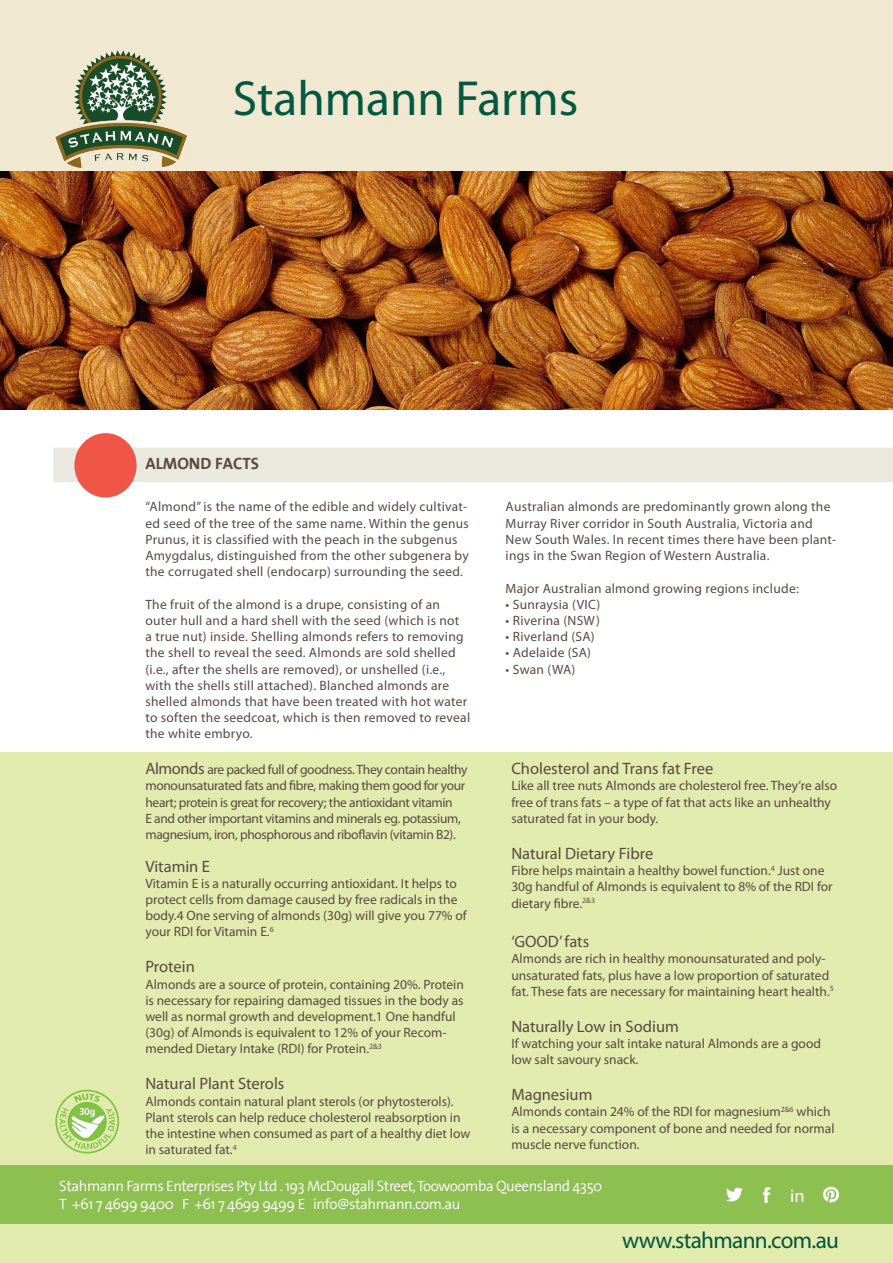
<style>
.page{position:relative;width:893px;height:1263px;background:#fff}
.page>*{position:absolute;margin:0;border:0;box-sizing:border-box;transform-origin:0 0}
.t1{font:49.5px "Myriad Pro";color:#045842}
.t2{font:23.25px "Myriad Pro";letter-spacing:-.03em;color:#00573c}
.t3{font:18.45px "Myriad Pro";color:#fff}
.t4{font:16.5px "Myriad Pro";color:#594a41}
.t5{font:700 16.5px "The Sans";color:#594a41}
.t6{font:300 15px/18px "The Sans";letter-spacing:-.03em;color:#fff}
.t7{font:13.5px/16.2px "Myriad Pro";color:#594a41}
.t8{font:13.5px/16.2px "Myriad Pro";letter-spacing:.02em;color:#594a41}
.t9{font:13.5px/16.2px "Myriad Pro";letter-spacing:-.025em;color:#594a41}
.s1{font-size:16.5px}
</style>
<div class="page">
<div style="left:0;top:0;width:893px;height:172px;background:#f1e8d1"></div>
<div style="left:0;top:753px;width:893px;height:510px;background:#e1ebae"></div>
<div style="left:0;top:1166px;width:893px;height:58px;background:#8ebf51"></div>
<div style="left:53px;top:448px;width:840px;height:34px;background:#ebe9df"></div>
<div style="left:74px;top:433px;width:63px;height:64px;background:#f05647;border-radius:50%"></div>
<svg style="left:726px;top:1187px;width:17px;height:14px"></svg>
<svg style="left:823px;top:1186px;width:16px;height:17px"></svg>
<svg style="left:763px;top:1187px;width:7px;height:16px"></svg>
<img style="left:56px;top:51px;width:131px;height:117px">
<img style="left:0;top:172px;width:892px;height:238px">
<svg style="left:55px;top:1090px;width:64px;height:63px"></svg>
<p class="t1" style="left:233px;top:68px;width:347px">Stahmann Farms</p>
<p class="t5" style="left:145px;top:450px;width:115px">ALMOND FACTS</p>
<p class="t8" style="left:145px;top:499px;width:325px">“Almond” is the name of the edible and widely cultivat&shy;ed seed of the tree of the same name. Within the genus Prunus, it is classified with the peach in the subgenus Amygdalus, distinguished from the other subgenera by the corrugated shell (endocarp) surrounding the seed.</p>
<p class="t8" style="left:145px;top:596px;width:326px">The fruit of the almond is a drupe, consisting of an outer hull and a hard shell with the seed (which is not<br>a true nut) inside. Shelling almonds refers to removing the shell to reveal the seed. Almonds are sold shelled (i.e., after the shells are removed), or unshelled (i.e., with the shells still attached). Blanched almonds are shelled almonds that have been treated with hot water to soften the seedcoat, which is then removed to reveal the white embryo.</p>
<p class="t9" style="left:145px;top:761px;width:324px"><span class="s1">Almonds</span> are packed full of goodness. They contain healthy monounsaturated fats and fibre, making them good for your heart; protein is great for recovery; the antioxidant vitamin<br>E and other important vitamins and minerals eg. potassium, magnesium, iron, phosphorous and riboflavin (vitamin B2).</p>
<p class="t4" style="left:145px;top:856px;width:66px">Vitamin E</p>
<p class="t7" style="left:145px;top:875px;width:323px">Vitamin E is a naturally occurring antioxidant. It helps to protect cells from damage caused by free radicals in the body.4 One serving of almonds (30g) will give you 77% of your RDI for Vitamin E.<sup>6</sup></p>
<p class="t4" style="left:145px;top:956px;width:51px">Protein</p>
<p class="t7" style="left:145px;top:976px;width:320px">Almonds are a source of protein, containing 20%. Protein is necessary for repairing damaged tissues in the body as well as normal growth and development.1 One handful (30g) of Almonds is equivalent to 12% of your Recom&shy;mended Dietary Intake (RDI) for Protein.<sup>2&amp;3</sup></p>
<p class="t4" style="left:145px;top:1073px;width:140px">Natural Plant Sterols</p>
<p class="t7" style="left:145px;top:1093px;width:326px">Almonds contain natural plant sterols (or phytosterols).<br>Plant sterols can help reduce cholesterol reabsorption in the intestine when consumed as part of a healthy diet low in saturated fat.<sup>4</sup></p>
<p class="t8" style="left:506px;top:499px;width:326px">Australian almonds are predominantly grown along the</p>
<p class="t8" style="left:506px;top:515px;width:332px">Murray River corridor in South Australia, Victoria and<br>New South Wales. In recent times there have been plant&shy;ings in the Swan Region of Western Australia.</p>
<p class="t8" style="left:506px;top:580px;width:295px">Major Australian almond growing regions include:</p>
<p class="t8" style="left:506px;top:596px;width:96px">• Sunraysia (VIC)</p>
<p class="t8" style="left:506px;top:612px;width:96px">• Riverina (NSW)</p>
<p class="t8" style="left:506px;top:628px;width:90px">• Riverland (SA)</p>
<p class="t8" style="left:506px;top:644px;width:87px">• Adelaide (SA)</p>
<p class="t7" style="left:506px;top:661px;width:71px">• Swan (WA)</p>
<p class="t4" style="left:511px;top:758px;width:203px">Cholesterol and Trans fat Free</p>
<p class="t7" style="left:511px;top:778px;width:327px">Like all tree nuts Almonds are cholesterol free. They’re also free of trans fats – a type of fat that acts like an unhealthy saturated fat in your body.</p>
<p class="t4" style="left:511px;top:843px;width:143px">Natural Dietary Fibre</p>
<p class="t7" style="left:511px;top:862px;width:323px">Fibre helps maintain a healthy bowel function.<sup>4</sup> Just one<br>30g handful of Almonds is equivalent to 8% of the RDI for dietary fibre.<sup>2&amp;3</sup></p>
<p class="t4" style="left:511px;top:931px;width:79px">‘GOOD’ fats</p>
<p class="t7" style="left:511px;top:950px;width:324px">Almonds are rich in healthy monounsaturated and poly&shy;unsaturated fats, plus have a low proportion of saturated fat. These fats are necessary for maintaining heart health.<sup>5</sup></p>
<p class="t4" style="left:511px;top:1016px;width:169px">Naturally Low in Sodium</p>
<p class="t7" style="left:511px;top:1035px;width:311px">If watching your salt intake natural Almonds are a good low salt savoury snack.</p>
<p class="t4" style="left:511px;top:1084px;width:83px">Magnesium</p>
<p class="t7" style="left:511px;top:1103px;width:325px">Almonds contain 24% of the RDI for magnesium<sup>2&amp;6</sup> which is a necessary component of bone and needed for normal muscle nerve function.</p>
<p class="t6" style="left:59px;top:1176px;width:545px">Stahmann Farms Enterprises Pty Ltd . 193 McDougall Street, Toowoomba Queensland 4350<br>T +61 7 4699 9400 F +61 7 4699 9499 E info@stahmann.com.au</p>
<h3 class="t3" style="left:790px;top:1184px;width:16px">in</h3>
<p class="t2" style="left:622px;top:1225px;width:218px">www.stahmann.com.au</p>
</div>
